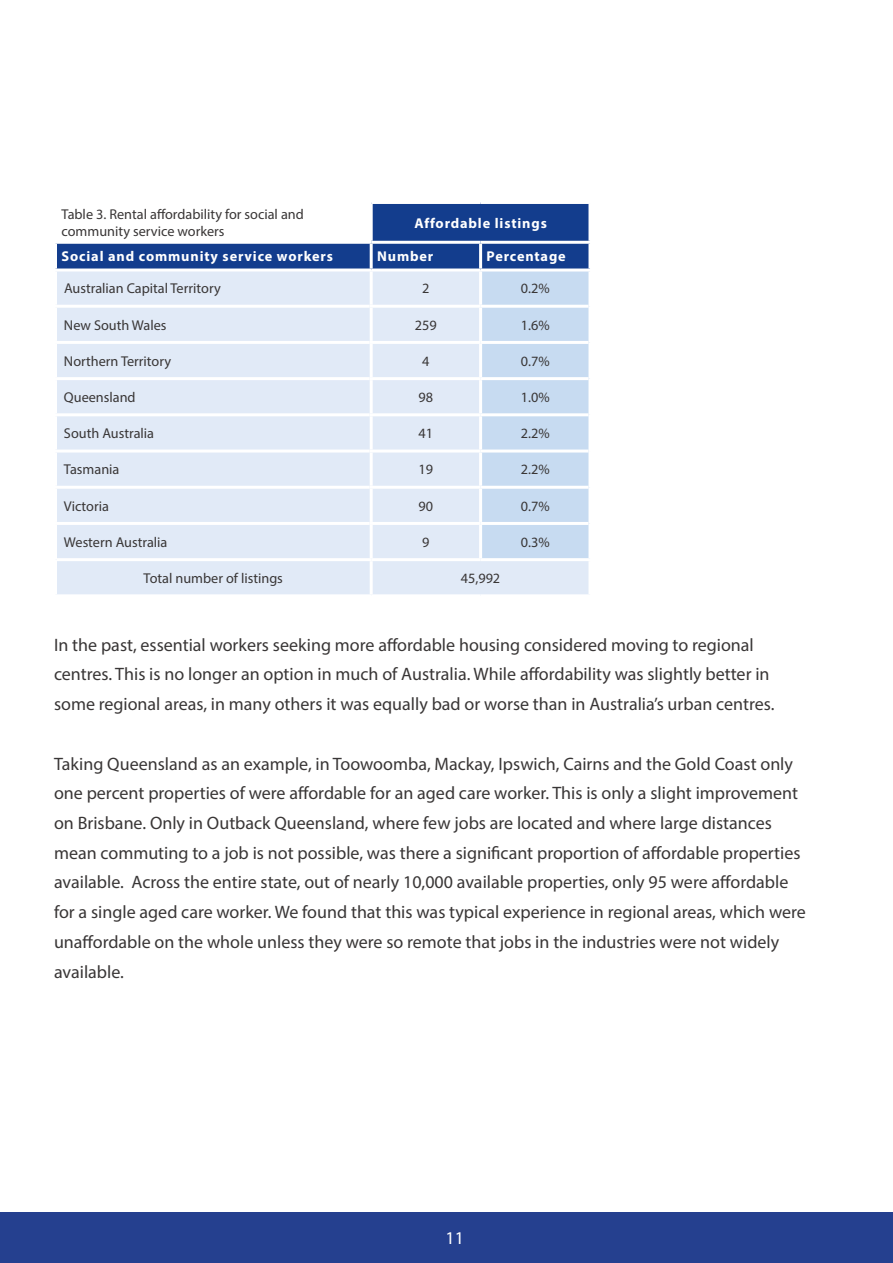
<style>
.page{position:relative;width:893px;height:1263px;background:#fff}
.page>*{position:absolute;margin:0;border:0;box-sizing:border-box;transform-origin:0 0}
.t1{font:18px/29.7px "Myriad Pro";color:#393636}
.t2{font:18px "Myriad Pro";color:#fff}
.t3{font:14.25px/17.1px "Myriad Pro";color:#393636}
.t4{font:700 14.25px "Myriad Pro";letter-spacing:.06em;color:#fff}
</style>
<div class="page">
<div style="left:1px;top:1212px;width:892px;height:51px;background:#25408f"></div>
<div style="left:57px;top:561px;width:531px;height:33px;background:#e1eaf7"></div>
<svg style="left:57px;top:204px;width:531px;height:354px;background:#c6d4ea"></svg>
<hr style="left:370px;top:204px;width:3px;height:37px;background:#fff">
<hr style="left:54px;top:241px;width:317px;height:3px;background:#fff">
<hr style="left:371px;top:241px;width:110px;height:3px;background:#fff">
<hr style="left:370px;top:244px;width:3px;height:24px;background:#fff">
<hr style="left:481px;top:241px;width:110px;height:3px;background:#fff">
<hr style="left:479px;top:244px;width:3px;height:24px;background:#fff">
<hr style="left:54px;top:268px;width:317px;height:3px;background:#fff">
<hr style="left:371px;top:268px;width:110px;height:3px;background:#fff">
<hr style="left:481px;top:268px;width:110px;height:3px;background:#fff">
<hr style="left:54px;top:305px;width:316px;height:3px;background:#fff">
<hr style="left:54px;top:341px;width:316px;height:3px;background:#fff">
<hr style="left:54px;top:377px;width:316px;height:3px;background:#fff">
<hr style="left:54px;top:413px;width:316px;height:3px;background:#fff">
<hr style="left:54px;top:449px;width:316px;height:3px;background:#fff">
<hr style="left:54px;top:486px;width:316px;height:3px;background:#fff">
<hr style="left:54px;top:522px;width:316px;height:3px;background:#fff">
<hr style="left:370px;top:561px;width:3px;height:33px;background:#fff">
<hr style="left:370px;top:271px;width:3px;height:34px;background:#fff">
<hr style="left:479px;top:271px;width:3px;height:34px;background:#fff">
<hr style="left:370px;top:305px;width:111px;height:3px;background:#fff">
<hr style="left:370px;top:308px;width:3px;height:33px;background:#fff">
<hr style="left:481px;top:305px;width:107px;height:3px;background:#fff">
<hr style="left:479px;top:308px;width:3px;height:33px;background:#fff">
<hr style="left:370px;top:341px;width:111px;height:3px;background:#fff">
<hr style="left:370px;top:344px;width:3px;height:33px;background:#fff">
<hr style="left:481px;top:341px;width:107px;height:3px;background:#fff">
<hr style="left:479px;top:344px;width:3px;height:33px;background:#fff">
<hr style="left:370px;top:377px;width:111px;height:3px;background:#fff">
<hr style="left:370px;top:380px;width:3px;height:33px;background:#fff">
<hr style="left:481px;top:377px;width:107px;height:3px;background:#fff">
<hr style="left:479px;top:380px;width:3px;height:33px;background:#fff">
<hr style="left:370px;top:413px;width:111px;height:3px;background:#fff">
<hr style="left:370px;top:416px;width:3px;height:33px;background:#fff">
<hr style="left:481px;top:413px;width:107px;height:3px;background:#fff">
<hr style="left:479px;top:416px;width:3px;height:33px;background:#fff">
<hr style="left:370px;top:449px;width:111px;height:3px;background:#fff">
<hr style="left:370px;top:452px;width:3px;height:34px;background:#fff">
<hr style="left:481px;top:449px;width:107px;height:3px;background:#fff">
<hr style="left:479px;top:452px;width:3px;height:34px;background:#fff">
<hr style="left:370px;top:486px;width:111px;height:3px;background:#fff">
<hr style="left:370px;top:489px;width:3px;height:33px;background:#fff">
<hr style="left:481px;top:486px;width:107px;height:3px;background:#fff">
<hr style="left:479px;top:489px;width:3px;height:33px;background:#fff">
<hr style="left:370px;top:522px;width:111px;height:3px;background:#fff">
<hr style="left:370px;top:525px;width:3px;height:33px;background:#fff">
<hr style="left:481px;top:522px;width:107px;height:3px;background:#fff">
<hr style="left:479px;top:525px;width:3px;height:33px;background:#fff">
<p class="t3" style="left:62px;top:206px;width:244px">Table 3. Rental affordability for social and community service workers</p>
<p class="t4" style="left:414px;top:214px;width:134px">Affordable listings</p>
<p class="t4" style="left:62px;top:247px;width:273px">Social and community service workers</p>
<p class="t4" style="left:377px;top:247px;width:58px">Number</p>
<p class="t4" style="left:487px;top:247px;width:81px">Percentage</p>
<p class="t3" style="left:64px;top:280px;width:158px">Australian Capital Territory</p>
<p class="t3" style="left:422px;top:280px;width:9px">2</p>
<p class="t3" style="left:521px;top:280px;width:30px">0.2%</p>
<p class="t3" style="left:64px;top:316px;width:104px">New South Wales</p>
<p class="t3" style="left:415px;top:316px;width:23px">259</p>
<p class="t3" style="left:521px;top:316px;width:30px">1.6%</p>
<p class="t3" style="left:64px;top:352px;width:109px">Northern Territory</p>
<p class="t3" style="left:422px;top:352px;width:9px">4</p>
<p class="t3" style="left:521px;top:352px;width:30px">0.7%</p>
<p class="t3" style="left:64px;top:388px;width:73px">Queensland</p>
<p class="t3" style="left:419px;top:388px;width:16px">98</p>
<p class="t3" style="left:521px;top:388px;width:30px">1.0%</p>
<p class="t3" style="left:64px;top:425px;width:92px">South Australia</p>
<p class="t3" style="left:419px;top:425px;width:16px">41</p>
<p class="t3" style="left:521px;top:425px;width:30px">2.2%</p>
<p class="t3" style="left:64px;top:461px;width:57px">Tasmania</p>
<p class="t3" style="left:419px;top:461px;width:16px">19</p>
<p class="t3" style="left:521px;top:461px;width:30px">2.2%</p>
<p class="t3" style="left:64px;top:497px;width:47px">Victoria</p>
<p class="t3" style="left:419px;top:497px;width:16px">90</p>
<p class="t3" style="left:521px;top:497px;width:30px">0.7%</p>
<p class="t3" style="left:64px;top:533px;width:105px">Western Australia</p>
<p class="t3" style="left:422px;top:533px;width:9px">9</p>
<p class="t3" style="left:521px;top:533px;width:30px">0.3%</p>
<p class="t3" style="left:144px;top:569px;width:141px">Total number of listings</p>
<p class="t3" style="left:461px;top:569px;width:41px">45,992</p>
<p class="t1" style="left:54px;top:630px;width:722px">In the past, essential workers seeking more affordable housing considered moving to regional centres. This is no longer an option in much of Australia. While affordability was slightly better in some regional areas, in many others it was equally bad or worse than in Australia’s urban centres.</p>
<p class="t1" style="left:54px;top:748px;width:753px">Taking Queensland as an example, in Toowoomba, Mackay, Ipswich, Cairns and the Gold Coast only one percent properties of were affordable for an aged care worker. This is only a slight improvement on Brisbane. Only in Outback Queensland, where few jobs are located and where large distances mean commuting to a job is not possible, was there a significant proportion of affordable properties available. Across the entire state, out of nearly 10,000 available properties, only 95 were affordable for a single aged care worker. We found that this was typical experience in regional areas, which were unaffordable on the whole unless they were so remote that jobs in the industries were not widely available.</p>
<p class="t2" style="left:445px;top:1226px;width:20px">11</p>
</div>
